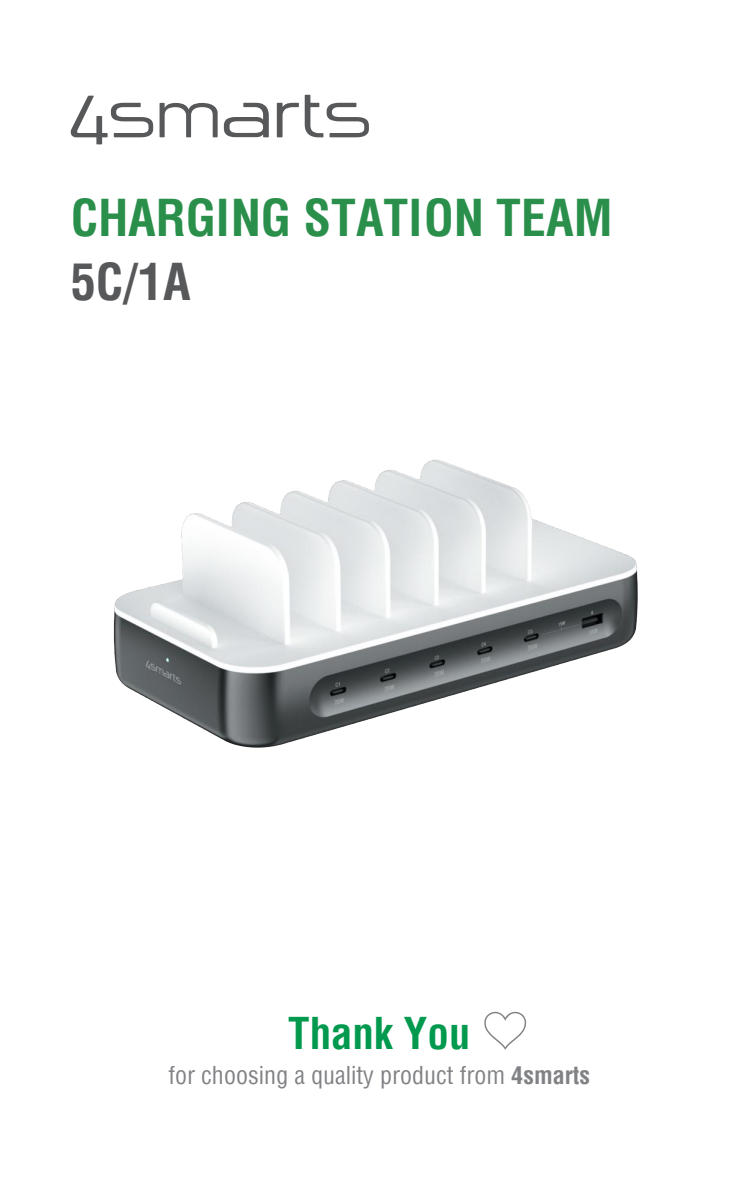
<style>
.page{position:relative;width:752px;height:1177px;background:#fff}
.page>*{position:absolute;margin:0;border:0;box-sizing:border-box;transform-origin:0 0}
.t1{font:700 condensed 49.5px "Helvetica";color:#2a8f4b}
.t2{font:700 condensed 49.5px "Helvetica";color:#57585a}
.t3{font:700 condensed 42.75px "Helvetica";color:#00994e}
.t4{font:condensed 24px "Helvetica";color:#808285}
.s1{font-weight:700}
</style>
<div class="page">
<svg style="left:224px;top:103px;width:45px;height:34px"></svg>
<svg style="left:71px;top:96px;width:82px;height:48px"></svg>
<svg style="left:277px;top:95px;width:92px;height:42px"></svg>
<svg style="left:159px;top:103px;width:58px;height:34px"></svg>
<svg style="left:484px;top:1011px;width:42px;height:38px"></svg>
<img style="left:113px;top:459px;width:525px;height:289px">
<h1 class="t1" style="left:71px;top:185px;width:543px">CHARGING STATION TEAM</h1>
<h1 class="t2" style="left:71px;top:249px;width:122px">5C/1A</h1>
<h2 class="t3" style="left:288px;top:1004px;width:183px">Thank You</h2>
<p class="t4" style="left:168px;top:1059px;width:423px">for choosing a quality product from <span class="s1">4smarts</span></p>
</div>
